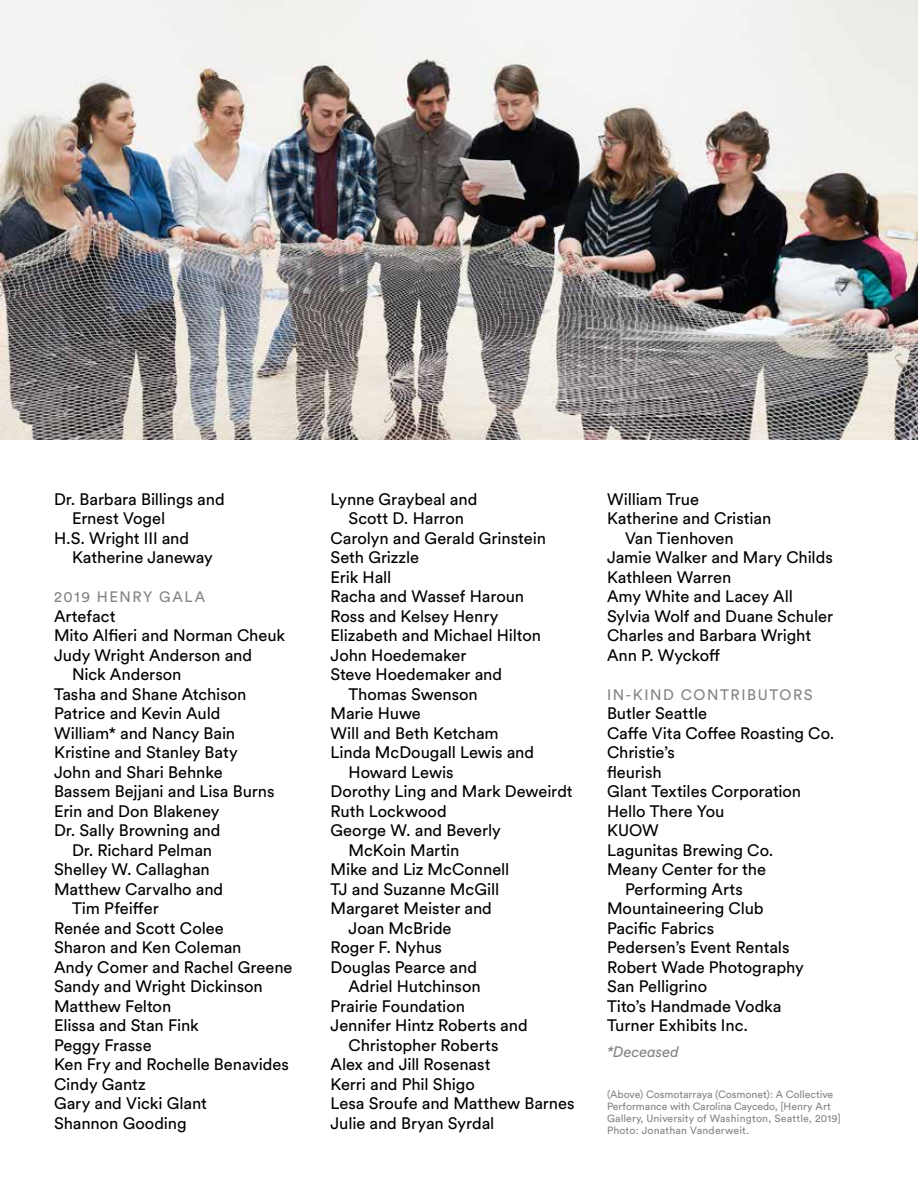
<style>
.page{position:relative;width:918px;height:1188px;background:#fff}
.page>*{position:absolute;margin:0;border:0;box-sizing:border-box;transform-origin:0 0}
.t1{font:16.5px "Circular Std";letter-spacing:-.005em;color:#000}
.t2{font:15px "Circular Std";letter-spacing:.105em;color:#848484}
.t3{font:italic 15px "Circular Std";letter-spacing:.005em;color:#848484}
.t4{font:10.5px/12px "Circular Std";color:#848484}
</style>
<div class="page">
<img style="left:0;top:0;width:918px;height:440px">
<p class="t1" style="left:54px;top:489px;width:172px">Dr. Barbara Billings and</p>
<p class="t1" style="left:72px;top:508px;width:95px">Ernest Vogel</p>
<p class="t1" style="left:54px;top:528px;width:137px">H.S. Wright III and</p>
<p class="t1" style="left:72px;top:547px;width:142px">Katherine Janeway</p>
<p class="t2" style="left:54px;top:588px;width:153px">2019 HENRY GALA</p>
<p class="t1" style="left:54px;top:606px;width:63px">Artefact</p>
<p class="t1" style="left:54px;top:625px;width:233px">Mito Alfieri and Norman Cheuk</p>
<p class="t1" style="left:54px;top:645px;width:200px">Judy Wright Anderson and</p>
<p class="t1" style="left:72px;top:664px;width:111px">Nick Anderson</p>
<p class="t1" style="left:54px;top:684px;width:194px">Tasha and Shane Atchison</p>
<p class="t1" style="left:54px;top:703px;width:168px">Patrice and Kevin Auld</p>
<p class="t1" style="left:54px;top:723px;width:183px">William* and Nancy Bain</p>
<p class="t1" style="left:54px;top:742px;width:185px">Kristine and Stanley Baty</p>
<p class="t1" style="left:54px;top:762px;width:170px">John and Shari Behnke</p>
<p class="t1" style="left:54px;top:781px;width:222px">Bassem Bejjani and Lisa Burns</p>
<p class="t1" style="left:54px;top:801px;width:167px">Erin and Don Blakeney</p>
<p class="t1" style="left:54px;top:820px;width:168px">Dr. Sally Browning and</p>
<p class="t1" style="left:72px;top:840px;width:142px">Dr. Richard Pelman</p>
<p class="t1" style="left:54px;top:859px;width:157px">Shelley W. Callaghan</p>
<p class="t1" style="left:54px;top:879px;width:171px">Matthew Carvalho and</p>
<p class="t1" style="left:72px;top:898px;width:88px">Tim Pfeiffer</p>
<p class="t1" style="left:54px;top:918px;width:171px">Renée and Scott Colee</p>
<p class="t1" style="left:54px;top:937px;width:189px">Sharon and Ken Coleman</p>
<p class="t1" style="left:54px;top:957px;width:240px">Andy Comer and Rachel Greene</p>
<p class="t1" style="left:54px;top:976px;width:210px">Sandy and Wright Dickinson</p>
<p class="t1" style="left:54px;top:996px;width:119px">Matthew Felton</p>
<p class="t1" style="left:54px;top:1016px;width:146px">Elissa and Stan Fink</p>
<p class="t1" style="left:54px;top:1035px;width:99px">Peggy Frasse</p>
<p class="t1" style="left:54px;top:1055px;width:236px">Ken Fry and Rochelle Benavides</p>
<p class="t1" style="left:54px;top:1074px;width:93px">Cindy Gantz</p>
<p class="t1" style="left:54px;top:1094px;width:155px">Gary and Vicki Glant</p>
<p class="t1" style="left:54px;top:1113px;width:134px">Shannon Gooding</p>
<p class="t1" style="left:331px;top:489px;width:148px">Lynne Graybeal and</p>
<p class="t1" style="left:349px;top:509px;width:117px">Scott D. Harron</p>
<p class="t1" style="left:331px;top:528px;width:217px">Carolyn and Gerald Grinstein</p>
<p class="t1" style="left:331px;top:548px;width:90px">Seth Grizzle</p>
<p class="t1" style="left:331px;top:567px;width:62px">Erik Hall</p>
<p class="t1" style="left:331px;top:587px;width:195px">Racha and Wassef Haroun</p>
<p class="t1" style="left:331px;top:606px;width:170px">Ross and Kelsey Henry</p>
<p class="t1" style="left:331px;top:626px;width:212px">Elizabeth and Michael Hilton</p>
<p class="t1" style="left:331px;top:645px;width:137px">John Hoedemaker</p>
<p class="t1" style="left:331px;top:665px;width:173px">Steve Hoedemaker and</p>
<p class="t1" style="left:349px;top:684px;width:131px">Thomas Swenson</p>
<p class="t1" style="left:331px;top:704px;width:92px">Marie Huwe</p>
<p class="t1" style="left:331px;top:723px;width:170px">Will and Beth Ketcham</p>
<p class="t1" style="left:331px;top:743px;width:205px">Linda McDougall Lewis and</p>
<p class="t1" style="left:349px;top:762px;width:107px">Howard Lewis</p>
<p class="t1" style="left:331px;top:782px;width:244px">Dorothy Ling and Mark Deweirdt</p>
<p class="t1" style="left:331px;top:801px;width:118px">Ruth Lockwood</p>
<p class="t1" style="left:331px;top:821px;width:172px">George W. and Beverly</p>
<p class="t1" style="left:349px;top:840px;width:112px">McKoin Martin</p>
<p class="t1" style="left:331px;top:860px;width:180px">Mike and Liz McConnell</p>
<p class="t1" style="left:331px;top:879px;width:170px">TJ and Suzanne McGill</p>
<p class="t1" style="left:331px;top:899px;width:163px">Margaret Meister and</p>
<p class="t1" style="left:349px;top:918px;width:105px">Joan McBride</p>
<p class="t1" style="left:331px;top:938px;width:113px">Roger F. Nyhus</p>
<p class="t1" style="left:331px;top:957px;width:148px">Douglas Pearce and</p>
<p class="t1" style="left:349px;top:977px;width:134px">Adriel Hutchinson</p>
<p class="t1" style="left:331px;top:996px;width:136px">Prairie Foundation</p>
<p class="t1" style="left:331px;top:1016px;width:199px">Jennifer Hintz Roberts and</p>
<p class="t1" style="left:349px;top:1035px;width:151px">Christopher Roberts</p>
<p class="t1" style="left:331px;top:1055px;width:162px">Alex and Jill Rosenast</p>
<p class="t1" style="left:331px;top:1074px;width:146px">Kerri and Phil Shigo</p>
<p class="t1" style="left:331px;top:1094px;width:246px">Lesa Sroufe and Matthew Barnes</p>
<p class="t1" style="left:331px;top:1113px;width:165px">Julie and Bryan Syrdal</p>
<p class="t1" style="left:607px;top:489px;width:93px">William True</p>
<p class="t1" style="left:607px;top:509px;width:166px">Katherine and Cristian</p>
<p class="t1" style="left:625px;top:528px;width:110px">Van Tienhoven</p>
<p class="t1" style="left:607px;top:548px;width:227px">Jamie Walker and Mary Childs</p>
<p class="t1" style="left:607px;top:567px;width:126px">Kathleen Warren</p>
<p class="t1" style="left:607px;top:587px;width:187px">Amy White and Lacey All</p>
<p class="t1" style="left:607px;top:606px;width:228px">Sylvia Wolf and Duane Schuler</p>
<p class="t1" style="left:607px;top:626px;width:206px">Charles and Barbara Wright</p>
<p class="t1" style="left:607px;top:645px;width:114px">Ann P. Wyckoff</p>
<p class="t2" style="left:607px;top:685px;width:207px">IN-KIND CONTRIBUTORS</p>
<p class="t1" style="left:607px;top:703px;width:102px">Butler Seattle</p>
<p class="t1" style="left:607px;top:723px;width:229px">Caffe Vita Coffee Roasting Co.</p>
<p class="t1" style="left:607px;top:742px;width:69px">Christie’s</p>
<p class="t1" style="left:607px;top:762px;width:56px">fleurish</p>
<p class="t1" style="left:607px;top:781px;width:196px">Glant Textiles Corporation</p>
<p class="t1" style="left:607px;top:801px;width:119px">Hello There You</p>
<p class="t1" style="left:607px;top:820px;width:53px">KUOW</p>
<p class="t1" style="left:607px;top:840px;width:168px">Lagunitas Brewing Co.</p>
<p class="t1" style="left:607px;top:859px;width:161px">Meany Center for the</p>
<p class="t1" style="left:625px;top:879px;width:119px">Performing Arts</p>
<p class="t1" style="left:607px;top:898px;width:158px">Mountaineering Club</p>
<p class="t1" style="left:607px;top:918px;width:109px">Pacific Fabrics</p>
<p class="t1" style="left:607px;top:937px;width:184px">Pedersen’s Event Rentals</p>
<p class="t1" style="left:607px;top:957px;width:198px">Robert Wade Photography</p>
<p class="t1" style="left:607px;top:976px;width:102px">San Pelligrino</p>
<p class="t1" style="left:607px;top:996px;width:176px">Tito’s Handmade Vodka</p>
<p class="t1" style="left:607px;top:1015px;width:142px">Turner Exhibits Inc.</p>
<p class="t3" style="left:607px;top:1043px;width:74px">*Deceased</p>
<p class="t4" style="left:607px;top:1088px;width:235px">(Above) Cosmotarraya (Cosmonet): A Collective Performance with Carolina Caycedo, [Henry Art Gallery, University of Washington, Seattle, 2019] Photo: Jonathan Vanderweit.</p>
</div>
